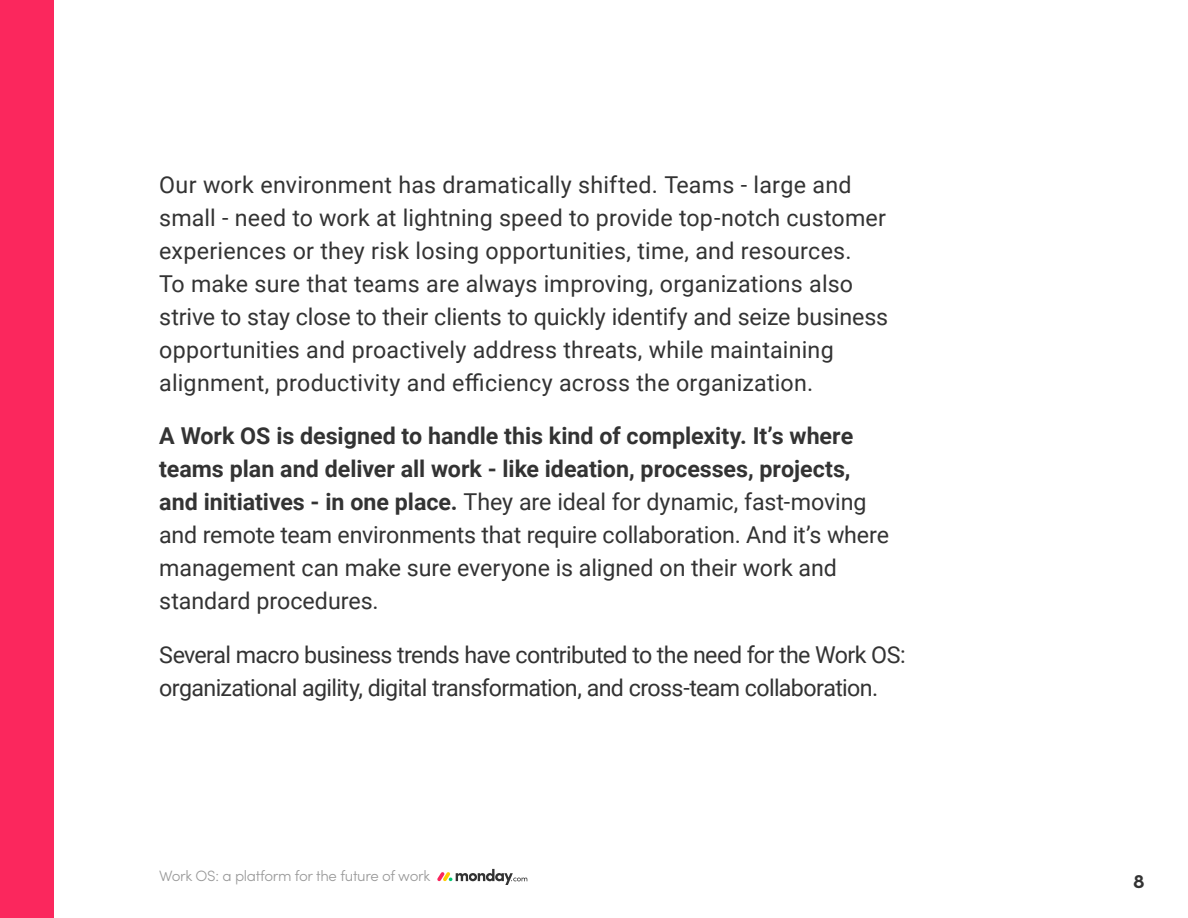
<style>
.page{position:relative;width:1188px;height:918px;background:#fff}
.page>*{position:absolute;margin:0;border:0;box-sizing:border-box;transform-origin:0 0}
.t1{font:23.25px/33px "Roboto";color:#333}
.t2{font:23.25px/33px "Roboto";letter-spacing:-.03em;color:#333}
.t3{font:700 19.5px "Sofia Pro";color:#333}
.t4{font:300 15px "Sofia Pro";letter-spacing:-.02em;color:#999}
.s1{font-weight:700}
</style>
<div class="page">
<svg style="left:437px;top:869px;width:90px;height:16px"></svg>
<div style="left:0;top:0;width:54px;height:918px;background:#fb275d"></div>
<p class="t1" style="left:159px;top:168px;width:731px">Our work environment has dramatically shifted. Teams - large and small - need to work at lightning speed to provide top-notch customer experiences or they risk losing opportunities, time, and resources.<br>To make sure that teams are always improving, organizations also strive to stay close to their clients to quickly identify and seize business opportunities and proactively address threats, while maintaining alignment, productivity and efficiency across the organization.</p>
<p class="t1" style="left:159px;top:419px;width:731px"><span class="s1">A Work OS is designed to handle this kind of complexity It. s’ where teams plan and deliver all work - like ideation, processes, projects, and initiatives in- one place.</span> They are ideal for dynamic, fast-moving and remote team environments that require collaboration. And s’i t where management can make sure everyone is aligned on their work and standard procedures.</p>
<p class="t2" style="left:159px;top:637px;width:748px">Several macro business trends have contributed to the need for the Work OS: organizational agility, digital transformation, and cross-team collaboration.</p>
<p class="t4" style="left:159px;top:865px;width:273px">Work OS a: platform for the future of work</p>
<p class="t3" style="left:1133px;top:866px;width:13px">8</p>
</div>
